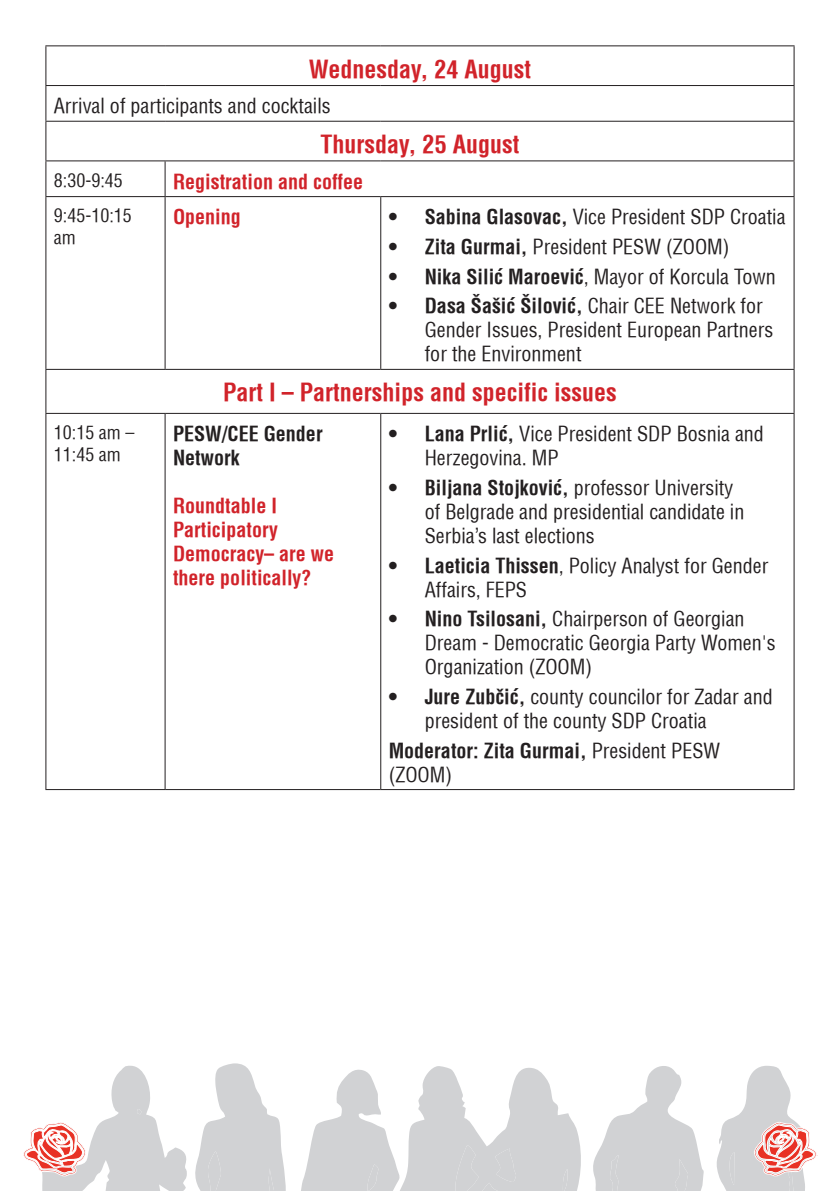
<style>
.page{position:relative;width:840px;height:1191px;background:#fff}
.page>*{position:absolute;margin:0;border:0;box-sizing:border-box;transform-origin:0 0}
.Datum_i_Blok{font:700 24px "Helvetica CE Condensed";color:#d1232a}
.Tablica_tekst{font:20px/24px "Helvetica CE Condensed";color:#231f20}
.Panel{font:700 20px/24px "Helvetica CE Condensed";color:#d1232a}
.Tablica_tekst-2{font:700 20px/24px "Helvetica CE Condensed";color:#231f20}
.Vrijeme{font:18px/21.6px "Helvetica CE Condensed";color:#231f20}
.s1{font-weight:700}
.s2{font-weight:400}
</style>
<div class="page">
<svg style="left:593px;top:1066px;width:111px;height:125px"></svg>
<svg style="left:301px;top:1066px;width:280px;height:125px"></svg>
<svg style="left:716px;top:1066px;width:101px;height:125px"></svg>
<svg style="left:23px;top:1063px;width:263px;height:128px"></svg>
<hr style="left:45px;top:45px;width:120px;height:1px;background:#231f20">
<hr style="left:165px;top:45px;width:215px;height:1px;background:#231f20">
<hr style="left:380px;top:45px;width:414px;height:1px;background:#231f20">
<hr style="left:45px;top:85px;width:120px;height:1px;background:#231f20">
<hr style="left:165px;top:85px;width:215px;height:1px;background:#231f20">
<hr style="left:380px;top:85px;width:414px;height:1px;background:#231f20">
<hr style="left:45px;top:121px;width:120px;height:1px;background:#231f20">
<hr style="left:165px;top:121px;width:215px;height:1px;background:#231f20">
<hr style="left:380px;top:121px;width:414px;height:1px;background:#231f20">
<hr style="left:45px;top:160px;width:120px;height:1px;background:#231f20">
<hr style="left:165px;top:160px;width:215px;height:1px;background:#231f20">
<hr style="left:380px;top:160px;width:414px;height:1px;background:#231f20">
<hr style="left:45px;top:196px;width:120px;height:1px;background:#231f20">
<hr style="left:165px;top:196px;width:215px;height:1px;background:#231f20">
<hr style="left:380px;top:196px;width:414px;height:1px;background:#231f20">
<hr style="left:45px;top:369px;width:120px;height:1px;background:#231f20">
<hr style="left:165px;top:369px;width:215px;height:1px;background:#231f20">
<hr style="left:380px;top:369px;width:414px;height:1px;background:#231f20">
<hr style="left:45px;top:413px;width:120px;height:1px;background:#231f20">
<hr style="left:165px;top:413px;width:215px;height:1px;background:#231f20">
<hr style="left:380px;top:413px;width:414px;height:1px;background:#231f20">
<hr style="left:45px;top:789px;width:120px;height:1px;background:#231f20">
<hr style="left:165px;top:789px;width:215px;height:1px;background:#231f20">
<hr style="left:380px;top:789px;width:414px;height:1px;background:#231f20">
<hr style="left:45px;top:46px;width:1px;height:39px;background:#231f20">
<hr style="left:45px;top:86px;width:1px;height:35px;background:#231f20">
<hr style="left:45px;top:122px;width:1px;height:38px;background:#231f20">
<hr style="left:45px;top:161px;width:1px;height:35px;background:#231f20">
<hr style="left:45px;top:197px;width:1px;height:172px;background:#231f20">
<hr style="left:45px;top:370px;width:1px;height:43px;background:#231f20">
<hr style="left:45px;top:414px;width:1px;height:375px;background:#231f20">
<hr style="left:793px;top:46px;width:1px;height:39px;background:#231f20">
<hr style="left:793px;top:86px;width:1px;height:35px;background:#231f20">
<hr style="left:793px;top:122px;width:1px;height:38px;background:#231f20">
<hr style="left:164px;top:161px;width:1px;height:35px;background:#231f20">
<hr style="left:793px;top:161px;width:1px;height:35px;background:#231f20">
<hr style="left:164px;top:197px;width:1px;height:172px;background:#231f20">
<hr style="left:380px;top:197px;width:1px;height:172px;background:#231f20">
<hr style="left:793px;top:197px;width:1px;height:172px;background:#231f20">
<hr style="left:793px;top:370px;width:1px;height:43px;background:#231f20">
<hr style="left:164px;top:414px;width:1px;height:375px;background:#231f20">
<hr style="left:380px;top:414px;width:1px;height:375px;background:#231f20">
<hr style="left:793px;top:414px;width:1px;height:375px;background:#231f20">
<p class="Datum_i_Blok" style="left:308px;top:54px;width:224px">Wednesday, 24 August</p>
<p class="Tablica_tekst" style="left:54px;top:94px;width:278px">Arrival of participants and cocktails</p>
<p class="Datum_i_Blok" style="left:320px;top:129px;width:200px">Thursday, 25 August</p>
<p class="Vrijeme" style="left:54px;top:169px;width:70px">8:30-9:45</p>
<p class="Panel" style="left:173px;top:169px;width:191px">Registration and coffee</p>
<p class="Vrijeme" style="left:54px;top:205px;width:79px">9:45-10:15 am</p>
<p class="Panel" style="left:173px;top:205px;width:69px">Opening</p>
<p class="Tablica_tekst" style="left:388px;top:205px;width:398px"><span class="s1">• Sabina Glasovac,</span> Vice President SDP Croatia</p>
<p class="Tablica_tekst" style="left:388px;top:235px;width:342px"><span class="s1">• Zita Gurmai,</span> President PESW (ZOOM)</p>
<p class="Tablica_tekst" style="left:388px;top:264px;width:388px"><span class="s1">• Nika Silić Maroević</span>, Mayor of Korcula Town</p>
<p class="Tablica_tekst" style="left:424px;top:294px;width:350px;text-indent:-36px"><span class="s1">• Dasa Šašić Šilović,</span> Chair CEE Network for<br>Gender Issues, President European Partners for the Environment</p>
<p class="Datum_i_Blok" style="left:223px;top:377px;width:395px">Part I – Partnerships and specific issues</p>
<p class="Vrijeme" style="left:54px;top:422px;width:82px">10:15 am –<br>11:45 am</p>
<p class="Tablica_tekst-2" style="left:173px;top:422px;width:151px">PESW/CEE Gender<br>Network</p>
<p class="Panel" style="left:173px;top:494px;width:105px">Roundtable I</p>
<p class="Panel" style="left:173px;top:518px;width:163px">Participatory<br>Democracy– are we there politically?</p>
<p class="Tablica_tekst" style="left:424px;top:422px;width:340px;text-indent:-36px"><span class="s1">• Lana Prlić,</span> Vice President SDP Bosnia and<br>Herzegovina. MP</p>
<p class="Tablica_tekst" style="left:424px;top:475px;width:321px;text-indent:-36px"><span class="s1">• Biljana Stojković,</span> professor University of Belgrade and presidential candidate in<br>Serbia’s last elections</p>
<p class="Tablica_tekst" style="left:424px;top:553px;width:345px;text-indent:-36px"><span class="s1">• Laeticia Thissen</span>, Policy Analyst for Gender<br>Affairs, FEPS</p>
<p class="Tablica_tekst" style="left:424px;top:607px;width:352px;text-indent:-36px"><span class="s1">• Nino Tsilosani,</span> Chairperson of Georgian<br>Dream - Democratic Georgia Party Women's<br>Organization (ZOOM)</p>
<p class="Tablica_tekst" style="left:424px;top:684px;width:349px;text-indent:-36px"><span class="s1">• Jure Zubčić,</span> county councilor for Zadar and president of the county SDP Croatia</p>
<p class="Tablica_tekst-2" style="left:388px;top:738px;width:333px">Moderator: Zita Gurmai, <span class="s2">President PESW (ZOOM)</span></p>
</div>
